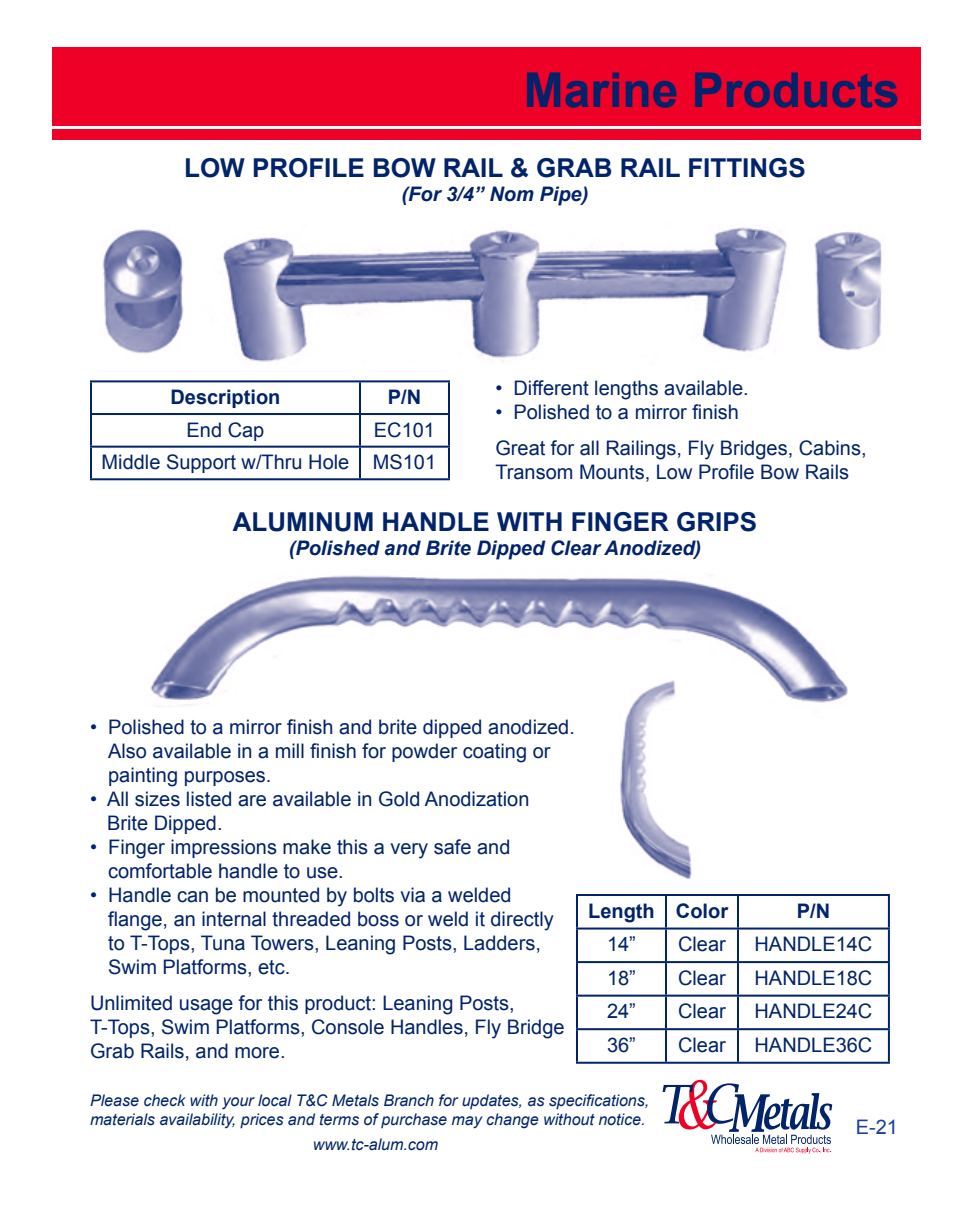
<style>
.page{position:relative;width:972px;height:1224px;background:#fff}
.page>*{position:absolute;margin:0;border:0;box-sizing:border-box;transform-origin:0 0}
.t1{font:700 48px "Arial";color:#002369}
.t2{font:700 26px "Arial";color:#002369}
.t3{font:20px/24px "Arial";color:#002369}
.t4{font:italic 700 20px "Arial";color:#002369}
.t5{font:700 20px "Arial";color:#002369}
.t6{font:20px "Arial";color:#1b3f94}
.t7{font:italic 16px/19.2px "Arial";color:#002369}
</style>
<div class="page">
<img style="left:814px;top:231px;width:68px;height:119px">
<img style="left:150px;top:575px;width:698px;height:132px">
<hr style="left:90px;top:382px;width:2px;height:31px;background:#002369">
<hr style="left:90px;top:380px;width:270px;height:2px;background:#002369">
<hr style="left:90px;top:413px;width:270px;height:2px;background:#002369">
<hr style="left:359px;top:382px;width:2px;height:31px;background:#002369">
<hr style="left:448px;top:382px;width:2px;height:31px;background:#002369">
<hr style="left:360px;top:380px;width:90px;height:2px;background:#002369">
<hr style="left:360px;top:413px;width:90px;height:2px;background:#002369">
<hr style="left:90px;top:415px;width:2px;height:31px;background:#002369">
<hr style="left:359px;top:415px;width:2px;height:31px;background:#002369">
<hr style="left:448px;top:415px;width:2px;height:31px;background:#002369">
<hr style="left:90px;top:448px;width:2px;height:30px;background:#002369">
<hr style="left:90px;top:446px;width:270px;height:2px;background:#002369">
<hr style="left:90px;top:478px;width:270px;height:2px;background:#002369">
<hr style="left:359px;top:448px;width:2px;height:30px;background:#002369">
<hr style="left:448px;top:448px;width:2px;height:30px;background:#002369">
<hr style="left:360px;top:446px;width:90px;height:2px;background:#002369">
<hr style="left:360px;top:478px;width:90px;height:2px;background:#002369">
<hr style="left:576px;top:896px;width:2px;height:32px;background:#002369">
<hr style="left:576px;top:894px;width:90px;height:2px;background:#002369">
<hr style="left:576px;top:928px;width:90px;height:2px;background:#002369">
<hr style="left:665px;top:896px;width:2px;height:32px;background:#002369">
<hr style="left:666px;top:894px;width:72px;height:2px;background:#002369">
<hr style="left:666px;top:928px;width:72px;height:2px;background:#002369">
<hr style="left:737px;top:896px;width:2px;height:32px;background:#002369">
<hr style="left:888px;top:896px;width:2px;height:32px;background:#002369">
<hr style="left:738px;top:894px;width:152px;height:2px;background:#002369">
<hr style="left:738px;top:928px;width:152px;height:2px;background:#002369">
<hr style="left:576px;top:930px;width:2px;height:31px;background:#002369">
<hr style="left:665px;top:930px;width:2px;height:31px;background:#002369">
<hr style="left:737px;top:930px;width:2px;height:31px;background:#002369">
<hr style="left:888px;top:930px;width:2px;height:31px;background:#002369">
<hr style="left:576px;top:963px;width:2px;height:32px;background:#002369">
<hr style="left:576px;top:961px;width:90px;height:2px;background:#002369">
<hr style="left:665px;top:963px;width:2px;height:32px;background:#002369">
<hr style="left:666px;top:961px;width:72px;height:2px;background:#002369">
<hr style="left:737px;top:963px;width:2px;height:32px;background:#002369">
<hr style="left:888px;top:963px;width:2px;height:32px;background:#002369">
<hr style="left:738px;top:961px;width:152px;height:2px;background:#002369">
<hr style="left:576px;top:997px;width:2px;height:31px;background:#002369">
<hr style="left:576px;top:995px;width:90px;height:2px;background:#002369">
<hr style="left:665px;top:997px;width:2px;height:31px;background:#002369">
<hr style="left:666px;top:995px;width:72px;height:2px;background:#002369">
<hr style="left:737px;top:997px;width:2px;height:31px;background:#002369">
<hr style="left:888px;top:997px;width:2px;height:31px;background:#002369">
<hr style="left:738px;top:995px;width:152px;height:2px;background:#002369">
<hr style="left:576px;top:1030px;width:2px;height:32px;background:#002369">
<hr style="left:576px;top:1028px;width:90px;height:2px;background:#002369">
<hr style="left:576px;top:1062px;width:90px;height:2px;background:#002369">
<hr style="left:665px;top:1030px;width:2px;height:32px;background:#002369">
<hr style="left:666px;top:1028px;width:72px;height:2px;background:#002369">
<hr style="left:666px;top:1062px;width:72px;height:2px;background:#002369">
<hr style="left:737px;top:1030px;width:2px;height:32px;background:#002369">
<hr style="left:888px;top:1030px;width:2px;height:32px;background:#002369">
<hr style="left:738px;top:1028px;width:152px;height:2px;background:#002369">
<hr style="left:738px;top:1062px;width:152px;height:2px;background:#002369">
<img style="left:223px;top:227px;width:564px;height:135px">
<img style="left:102px;top:229px;width:82px;height:125px">
<img style="left:607px;top:666px;width:97px;height:213px">
<svg style="left:663px;top:1080px;width:169px;height:74px"></svg>
<div style="left:52px;top:47px;width:868px;height:79px;background:#ef0027"></div>
<div style="left:52px;top:129px;width:868px;height:11px;background:#ef0027"></div>
<h1 class="t1" style="left:524px;top:63px;width:378px">Marine Products</h1>
<h2 class="t2" style="left:184px;top:153px;width:623px">LOW PROFILE BOW RAIL &amp; GRAB RAIL FITTINGS</h2>
<p class="t4" style="left:402px;top:183px;width:188px">(For 3/4” Nom Pipe)</p>
<p class="t3" style="left:495px;top:375px;width:255px">• Different lengths available.</p>
<p class="t3" style="left:495px;top:393px;width:373px;line-height:36px">• Polished to a mirror finish<br>Great for all Railings, Fly Bridges, Cabins,</p>
<p class="t3" style="left:495px;top:459px;width:355px">Transom Mounts, Low Profile Bow Rails</p>
<h2 class="t2" style="left:233px;top:507px;width:526px">ALUMINUM HANDLE WITH FINGER GRIPS</h2>
<p class="t4" style="left:289px;top:537px;width:414px">(Polished and Brite Dipped Clear Anodized)</p>
<p class="t5" style="left:170px;top:386px;width:112px">Description</p>
<p class="t5" style="left:388px;top:386px;width:35px">P/N</p>
<p class="t3" style="left:187px;top:418px;width:79px">End Cap</p>
<p class="t3" style="left:102px;top:413px;width:336px;line-height:32.6px;text-align:right">EC101<br>Middle Support w/Thru Hole MS101</p>
<p class="t3" style="left:108px;top:715px;width:468px;text-indent:-18px">• Polished to a mirror finish and brite dipped anodized.<br>Also available in a mill finish for powder coating or painting purposes.</p>
<p class="t3" style="left:107px;top:787px;width:424px;text-indent:-17px">• All sizes listed are available in Gold Anodization<br>Brite Dipped.</p>
<p class="t3" style="left:108px;top:835px;width:404px;text-indent:-18px">• Finger impressions make this a very safe and comfortable handle to use.</p>
<p class="t3" style="left:108px;top:883px;width:447px;text-indent:-18px">• Handle can be mounted by bolts via a welded flange, an internal threaded boss or weld it directly to T-Tops, Tuna Towers, Leaning Posts, Ladders, Swim Platforms, etc.</p>
<p class="t3" style="left:90px;top:991px;width:476px">Unlimited usage for this product: Leaning Posts,<br>T-Tops, Swim Platforms, Console Handles, Fly Bridge<br>Grab Rails, and more.</p>
<p class="t7" style="left:90px;top:1091px;width:561px">Please check with your local T&amp;C Metals Branch for updates, as specifications, materials availability, prices and terms of purchase may change without notice.</p>
<p class="t7" style="left:313px;top:1135px;width:127px">www.tc-alum.com</p>
<p class="t5" style="left:588px;top:899px;width:141px">Length Color</p>
<p class="t5" style="left:797px;top:899px;width:35px">P/N</p>
<p class="t3" style="left:607px;top:932px;width:30px">14”</p>
<p class="t3" style="left:678px;top:932px;width:49px">Clear</p>
<p class="t3" style="left:755px;top:932px;width:119px">HANDLE14C</p>
<p class="t3" style="left:607px;top:966px;width:30px">18”</p>
<p class="t3" style="left:678px;top:966px;width:49px">Clear</p>
<p class="t3" style="left:755px;top:966px;width:119px">HANDLE18C</p>
<p class="t3" style="left:607px;top:999px;width:30px">24”</p>
<p class="t3" style="left:678px;top:999px;width:49px">Clear</p>
<p class="t3" style="left:755px;top:999px;width:119px">HANDLE24C</p>
<p class="t3" style="left:607px;top:1033px;width:30px">36”</p>
<p class="t3" style="left:678px;top:1033px;width:49px">Clear</p>
<p class="t3" style="left:755px;top:1033px;width:119px">HANDLE36C</p>
<p class="t6" style="left:856px;top:1116px;width:44px">E-21</p>
</div>
